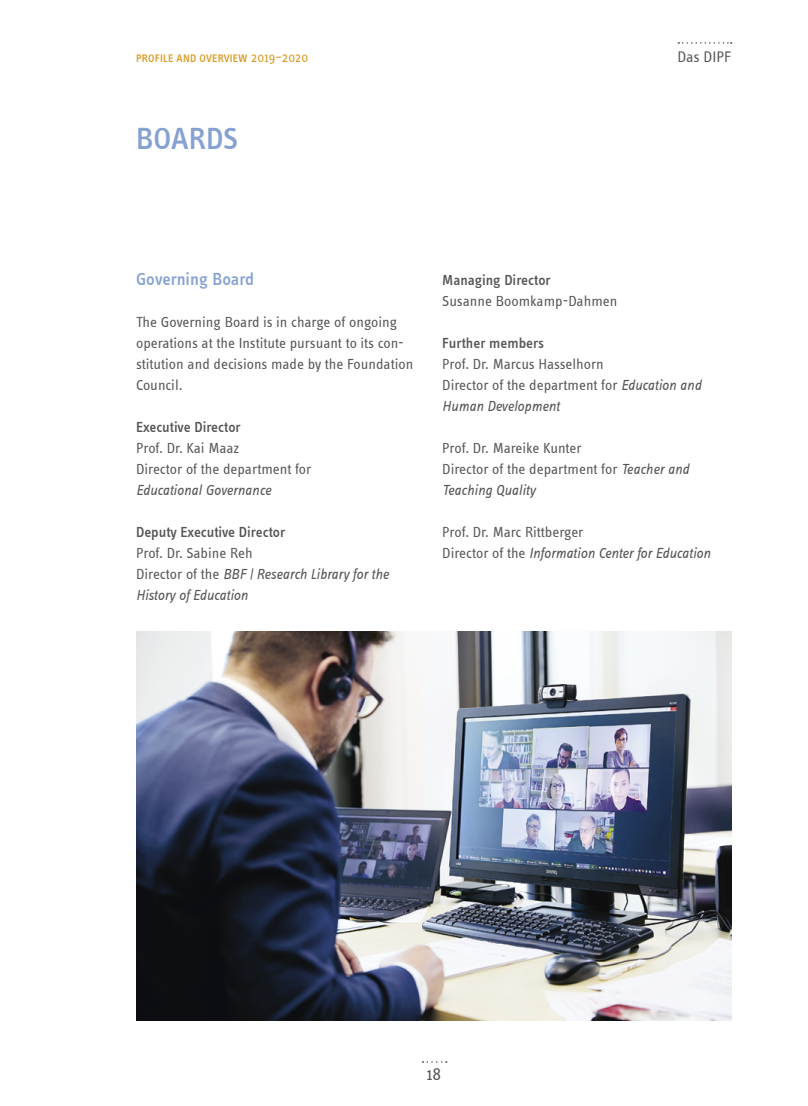
<style>
.page{position:relative;width:808px;height:1106px;background:#fff}
.page>*{position:absolute;margin:0;border:0;box-sizing:border-box;transform-origin:0 0}
._02a-New_Head{font:500 31.5px "Info Text";color:#86a1d2}
._02c-X__Head_Blau{font:500 18px "Info Text";color:#86a1d2}
.t1{font:18px "Info Text";color:#555}
.t2{font:15.75px "Info Text";letter-spacing:-.01em;color:#555}
._01a-Fliess{font:15px/21px "Info Text";color:#555}
._01a-Fliess-2{font:italic 15px/21px "Info Text";letter-spacing:-.005em;color:#555}
._02c-X_X_X_Head{font:500 15px "Info Text";color:#555}
.t3{font:500 11.25px "Info Text";letter-spacing:.02em;color:#da9a23}
.s1{font-weight:400;font-size:13.5px}
.s2{font-style:italic}
.s3{font-style:normal}
</style>
<div class="page">
<svg style="left:678px;top:42px;width:54px;height:2px"></svg>
<svg style="left:422px;top:1061px;width:25px;height:1px"></svg>
<img style="left:136px;top:631px;width:595px;height:389px">
<p class="t3" style="left:136px;top:52px;width:174px">PROFILE AND OVERVIEW <span class="s1">2019–2020</span></p>
<h1 class="_02a-New_Head" style="left:136px;top:121px;width:104px">BOARDS</h1>
<p class="t2" style="left:677px;top:48px;width:55px">Das DIPF</p>
<h1 class="_02c-X__Head_Blau" style="left:136px;top:269px;width:120px">Governing Board</h1>
<p class="_01a-Fliess" style="left:136px;top:312px;width:279px">The Governing Board is in charge of ongoing operations at the Institute pursuant to its con&shy;stitution and decisions made by the Foundation Council.</p>
<h3 class="_02c-X_X_X_Head" style="left:136px;top:419px;width:106px">Executive Director</h3>
<p class="_01a-Fliess" style="left:136px;top:438px;width:177px">Prof. Dr. Kai Maaz<br>Director of the department for<br><span class="s2">Educational Governance</span></p>
<h3 class="_02c-X_X_X_Head" style="left:136px;top:524px;width:151px">Deputy Executive Director</h3>
<p class="_01a-Fliess-2" style="left:136px;top:542px;width:254px"><span class="s3">Prof. Dr. Sabine Reh<br>Director of the</span> BBF | Research Library for the<br>History of Education</p>
<h3 class="_02c-X_X_X_Head" style="left:442px;top:272px;width:110px">Managing Director</h3>
<p class="_01a-Fliess" style="left:442px;top:291px;width:177px">Susanne Boomkamp-Dahmen</p>
<h3 class="_02c-X_X_X_Head" style="left:442px;top:335px;width:103px">Further members</h3>
<p class="_01a-Fliess" style="left:442px;top:354px;width:261px">Prof. Dr. Marcus Hasselhorn<br>Director of the department for <span class="s2">Education and<br>Human Development</span></p>
<p class="_01a-Fliess" style="left:442px;top:438px;width:248px">Prof. Dr. Mareike Kunter<br>Director of the department for <span class="s2">Teacher and<br>Teaching Quality</span></p>
<p class="_01a-Fliess" style="left:442px;top:522px;width:270px">Prof. Dr. Marc Rittberger<br>Director of the <span class="s2">Information Center for Education</span></p>
<p class="t1" style="left:427px;top:1064px;width:16px">18</p>
</div>
